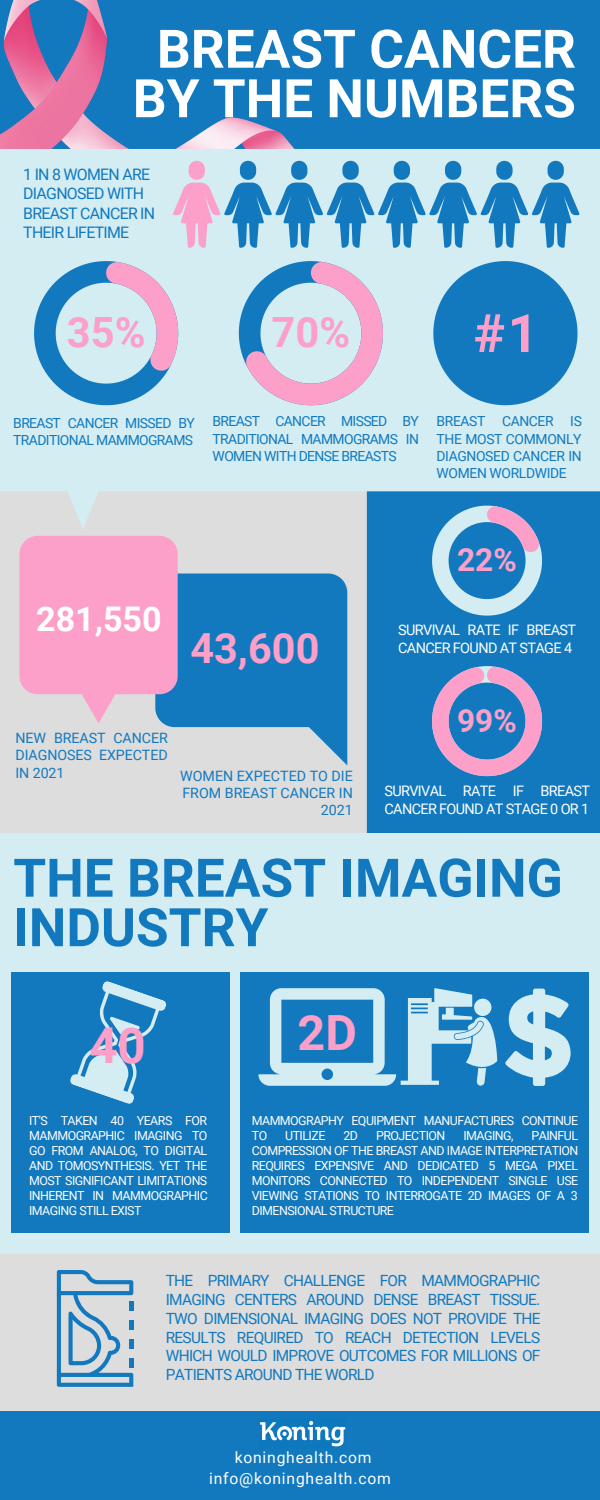
<style>
.page{position:relative;width:600px;height:1500px;background:#1279bf}
.page>*{position:absolute;margin:0;border:0;box-sizing:border-box;transform-origin:0 0}
.t1{font:700 53.2px/49.5px "Roboto";color:#fff;text-align:center}
.t2{font:700 53.2px/49.5px "Roboto";color:#1279bf}
.t3{font:700 53px "Roboto";color:#fca0c9}
.t4{font:700 49.4px "Roboto";color:#fca0c9}
.t5{font:700 48.5px "Roboto";color:#fca0c9}
.t6{font:700 41.7px "Roboto";color:#fca0c9}
.t7{font:700 41.5px "Roboto";color:#fca0c9}
.t8{font:700 34px "Roboto";color:#fff}
.t9{font:700 31.8px "Roboto";color:#fca0c9}
.t10{font:15.9px/19.5px "Roboto";letter-spacing:-.045em;color:#1279bf}
.t11{font:15.7px "Roboto";letter-spacing:.05em;color:#fff}
.t12{font:15.5px/18.8px "Roboto";letter-spacing:-.045em;color:#1279bf;text-align:justify}
.t13{font:14.5px/18px "Roboto";letter-spacing:-.045em;color:#fff}
.t14{font:14.3px/17.2px "Roboto";letter-spacing:-.005em;color:#1279bf;text-align:justify}
.t15{font:13.9px/17.2px "Roboto";letter-spacing:-.045em;color:#1279bf;text-align:justify}
.t16{font:12.5px/15px "Roboto";letter-spacing:-.045em;color:#fff;text-align:justify}
</style>
<div class="page">
<div style="left:0;top:830px;width:600px;height:435px;background:#d3edf3"></div>
<div style="left:0;top:1254px;width:600px;height:156px;background:#ddd"></div>
<div style="left:0;top:529px;width:367px;height:304px;background:#ddd"></div>
<div style="left:241px;top:973px;width:348px;height:260px;background:#1279bf"></div>
<div style="left:11px;top:972px;width:219px;height:261px;background:#1279bf"></div>
<div style="left:367px;top:487px;width:233px;height:346px;background:#1279bf"></div>
<img style="left:0;top:0;width:295px;height:149px">
<svg style="left:0;top:149px;width:600px;height:380px;background:#cae5ee"></svg>
<svg style="left:173px;top:161px;width:406px;height:87px"></svg>
<svg style="left:34px;top:261px;width:144px;height:144px"></svg>
<svg style="left:239px;top:261px;width:144px;height:144px;background:#c5c8e0"></svg>
<svg style="left:432px;top:506px;width:110px;height:110px"></svg>
<svg style="left:432px;top:666px;width:110px;height:110px"></svg>
<svg style="left:70px;top:981px;width:96px;height:123px"></svg>
<svg style="left:258px;top:988px;width:239px;height:98px"></svg>
<svg style="left:505px;top:989px;width:66px;height:97px"></svg>
<svg style="left:57px;top:1270px;width:76px;height:117px"></svg>
<hr style="left:129px;top:1339px;width:4px;height:10px;background:#1279bf">
<hr style="left:129px;top:1358px;width:4px;height:10px;background:#1279bf">
<hr style="left:129px;top:1320px;width:4px;height:10px;background:#1279bf">
<hr style="left:129px;top:1301px;width:4px;height:10px;background:#1279bf">
<svg style="left:433px;top:261px;width:145px;height:144px"></svg>
<svg style="left:155px;top:574px;width:192px;height:192px"></svg>
<svg style="left:19px;top:536px;width:159px;height:187px;background:#f2a6cb"></svg>
<img style="left:260px;top:1421px;width:86px;height:26px">
<p class="t1" style="left:133px;top:25px;width:445px">BREAST CANCER<br>BY THE NUMBERS</p>
<p class="t10" style="left:23px;top:164px;width:133px">1 IN 8 WOMEN ARE<br>DIAGNOSED WITH<br>BREAST CANCER IN<br>THEIR LIFETIME</p>
<p class="t6" style="left:67px;top:309px;width:80px">35%</p>
<p class="t6" style="left:272px;top:309px;width:80px">70%</p>
<p class="t3" style="left:474px;top:303px;width:66px">#1</p>
<p class="t15" style="left:13px;top:414px;width:183px">BREAST CANCER MISSED BY<br>TRADITIONAL MAMMOGRAMS</p>
<p class="t15" style="left:213px;top:413px;width:208px">BREAST CANCER MISSED BY TRADITIONAL MAMMOGRAMS IN WOMEN WITH DENSE BREASTS</p>
<p class="t15" style="left:437px;top:413px;width:147px">BREAST CANCER IS THE MOST COMMONLY DIAGNOSED CANCER IN WOMEN WORLDWIDE</p>
<p class="t9" style="left:457px;top:542px;width:61px">22%</p>
<p class="t8" style="left:36px;top:599px;width:127px">281,550</p>
<p class="t7" style="left:190px;top:624px;width:131px">43,600</p>
<p class="t14" style="left:15px;top:730px;width:154px">NEW BREAST CANCER DIAGNOSES EXPECTED IN 2021</p>
<p class="t14" style="left:180px;top:767px;width:174px;text-align:right">WOMEN EXPECTED TO DIE<br>FROM BREAST CANCER IN<br>2021</p>
<p class="t13" style="left:398px;top:621px;width:179px">SURVIVAL RATE IF BREAST<br>CANCER FOUND AT STAGE 4</p>
<p class="t9" style="left:457px;top:702px;width:61px">99%</p>
<p class="t13" style="left:384px;top:782px;width:207px">SURVIVAL RATE IF BREAST<br>CANCER FOUND AT STAGE 0 OR 1</p>
<p class="t2" style="left:13px;top:854px;width:551px">THE BREAST IMAGING<br>INDUSTRY</p>
<p class="t4" style="left:89px;top:1017px;width:58px">40</p>
<p class="t16" style="left:29px;top:1114px;width:180px">IT'S TAKEN 40 YEARS FOR MAMMOGRAPHIC IMAGING TO GO FROM ANALOG, TO DIGITAL AND TOMOSYNTHESIS. YET THE MOST SIGNIFICANT LIMITATIONS INHERENT IN MAMMOGRAPHIC IMAGING STILL EXIST</p>
<p class="t5" style="left:298px;top:1005px;width:61px">2D</p>
<p class="t16" style="left:252px;top:1114px;width:328px">MAMMOGRAPHY EQUIPMENT MANUFACTURES CONTINUE<br>TO</p>
<p class="t16" style="left:285px;top:1129px;width:42px">UTILIZE</p>
<p class="t16" style="left:343px;top:1129px;width:16px">2D</p>
<p class="t16" style="left:376px;top:1129px;width:71px">PROJECTION</p>
<p class="t16" style="left:463px;top:1129px;width:52px">IMAGING,</p>
<p class="t16" style="left:252px;top:1129px;width:328px;text-indent:280px">PAINFUL COMPRESSION OF THE BREAST AND IMAGE INTERPRETATION REQUIRES EXPENSIVE AND DEDICATED 5 MEGA PIXEL MONITORS CONNECTED TO INDEPENDENT SINGLE USE VIEWING STATIONS TO INTERROGATE 2D IMAGES OF A 3<br>DIMENSIONAL STRUCTURE</p>
<p class="t12" style="left:166px;top:1272px;width:376px">THE PRIMARY CHALLENGE FOR MAMMOGRAPHIC IMAGING CENTERS AROUND DENSE BREAST TISSUE.<br>TWO DIMENSIONAL IMAGING DOES NOT PROVIDE THE RESULTS REQUIRED TO REACH DETECTION LEVELS WHICH WOULD IMPROVE OUTCOMES FOR MILLIONS OF PATIENTS AROUND THE WORLD</p>
<p class="t11" style="left:235px;top:1448px;width:138px">koninghealth.com</p>
<p class="t11" style="left:209px;top:1469px;width:183px">info@koninghealth.com</p>
</div>
